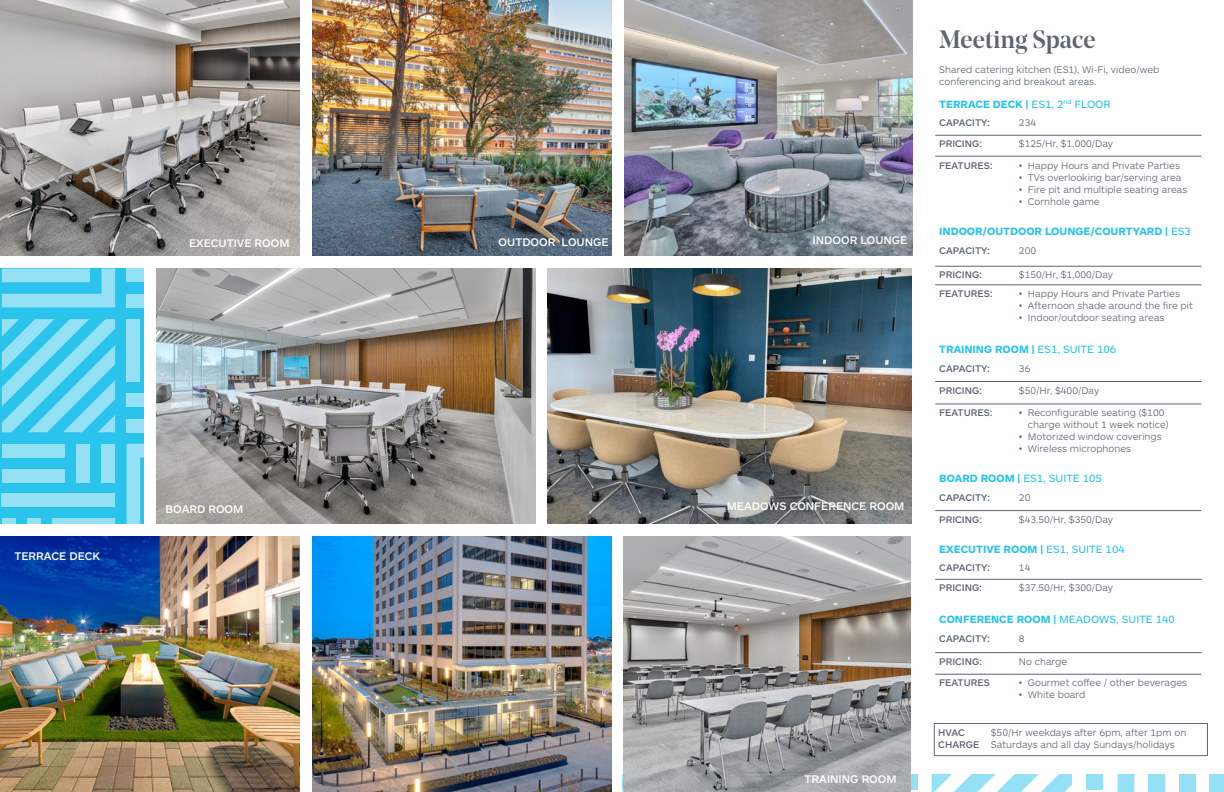
<style>
.page{position:relative;width:1224px;height:792px;background:#fff}
.page>*{position:absolute;margin:0;border:0;box-sizing:border-box;transform-origin:0 0}
.t1{font:500 25px "Noe Display";color:#5c6671}
.t2{font:500 11.5px "ARS Maquette Pro";color:#fff}
.t3{font:700 11px "ARS Maquette Pro";color:#29c3ec}
.t4{font:11px "ARS Maquette Pro";color:#29c3ec}
.t5{font:300 10px/12px "ARS Maquette Pro";color:#5c6671}
.t6{font:500 10px/12px "ARS Maquette Pro";color:#5c6671}
.s1{font-weight:400}
.s2{font-weight:700}
</style>
<div class="page">
<img style="left:624px;top:0;width:288px;height:256px">
<img style="left:312px;top:0;width:300px;height:256px">
<img style="left:156px;top:268px;width:380px;height:256px">
<img style="left:0;top:536px;width:300px;height:256px">
<img style="left:312px;top:536px;width:300px;height:256px">
<img style="left:0;top:0;width:300px;height:256px">
<img style="left:547px;top:268px;width:365px;height:256px">
<div style="left:0;top:269px;width:144px;height:255px;background:#29c3ec"></div>
<div style="left:127px;top:269px;width:17px;height:13px;background:#94e1f6"></div>
<div style="left:127px;top:294px;width:17px;height:13px;background:#94e1f6"></div>
<svg style="left:2px;top:269px;width:113px;height:38px"></svg>
<div style="left:127px;top:319px;width:13px;height:63px;background:#94e1f6"></div>
<div style="left:127px;top:419px;width:17px;height:13px;background:#94e1f6"></div>
<div style="left:127px;top:394px;width:17px;height:13px;background:#94e1f6"></div>
<svg style="left:2px;top:319px;width:113px;height:113px"></svg>
<svg style="left:127px;top:444px;width:17px;height:80px"></svg>
<div style="left:2px;top:444px;width:63px;height:13px;background:#94e1f6"></div>
<div style="left:102px;top:444px;width:13px;height:39px;background:#94e1f6"></div>
<div style="left:76px;top:444px;width:14px;height:39px;background:#94e1f6"></div>
<div style="left:2px;top:469px;width:63px;height:14px;background:#94e1f6"></div>
<div style="left:2px;top:494px;width:113px;height:13px;background:#94e1f6"></div>
<div style="left:2px;top:518px;width:13px;height:6px;background:#94e1f6"></div>
<div style="left:27px;top:518px;width:14px;height:6px;background:#94e1f6"></div>
<div style="left:52px;top:518px;width:63px;height:6px;background:#94e1f6"></div>
<hr style="left:935px;top:381px;width:80px;height:1px;background:#5c6671">
<hr style="left:1015px;top:381px;width:187px;height:1px;background:#5c6671">
<hr style="left:935px;top:404px;width:80px;height:1px;background:#5c6671">
<hr style="left:1015px;top:404px;width:187px;height:1px;background:#5c6671">
<hr style="left:935px;top:510px;width:80px;height:1px;background:#5c6671">
<hr style="left:1015px;top:510px;width:187px;height:1px;background:#5c6671">
<hr style="left:935px;top:579px;width:80px;height:1px;background:#5c6671">
<hr style="left:1015px;top:579px;width:187px;height:1px;background:#5c6671">
<hr style="left:935px;top:652px;width:80px;height:1px;background:#5c6671">
<hr style="left:1015px;top:652px;width:187px;height:1px;background:#5c6671">
<hr style="left:935px;top:135px;width:80px;height:1px;background:#5c6671">
<hr style="left:1015px;top:135px;width:187px;height:1px;background:#5c6671">
<hr style="left:935px;top:156px;width:80px;height:1px;background:#5c6671">
<hr style="left:1015px;top:156px;width:187px;height:1px;background:#5c6671">
<hr style="left:935px;top:266px;width:80px;height:1px;background:#5c6671">
<hr style="left:1015px;top:266px;width:187px;height:1px;background:#5c6671">
<hr style="left:935px;top:285px;width:80px;height:1px;background:#5c6671">
<hr style="left:1015px;top:285px;width:187px;height:1px;background:#5c6671">
<hr style="left:935px;top:674px;width:80px;height:1px;background:#5c6671">
<hr style="left:1015px;top:674px;width:187px;height:1px;background:#5c6671">
<div style="left:869px;top:774px;width:48px;height:16px;background:#94e1f6"></div>
<svg style="left:932px;top:774px;width:140px;height:18px"></svg>
<div style="left:1086px;top:774px;width:17px;height:16px;background:#94e1f6"></div>
<div style="left:1117px;top:774px;width:17px;height:18px;background:#94e1f6"></div>
<div style="left:1148px;top:774px;width:17px;height:18px;background:#94e1f6"></div>
<div style="left:1179px;top:774px;width:17px;height:18px;background:#94e1f6"></div>
<div style="left:1210px;top:774px;width:14px;height:18px;background:#94e1f6"></div>
<img style="left:623px;top:536px;width:288px;height:256px">
<hr style="left:934px;top:723px;width:53px;height:1px;background:#5c6671">
<hr style="left:934px;top:724px;width:1px;height:31px;background:#5c6671">
<hr style="left:987px;top:723px;width:221px;height:1px;background:#5c6671">
<hr style="left:1207px;top:724px;width:1px;height:31px;background:#5c6671">
<hr style="left:934px;top:755px;width:53px;height:1px;background:#5c6671">
<hr style="left:987px;top:755px;width:221px;height:1px;background:#5c6671">
<p class="t2" style="left:189px;top:235px;width:102px">EXECUTIVE ROOM</p>
<p class="t2" style="left:14px;top:549px;width:87px">TERRACE DECK</p>
<p class="t2" style="left:166px;top:502px;width:79px">BOARD ROOM</p>
<p class="t2" style="left:499px;top:235px;width:111px">OUTDOOR LOUNGE</p>
<p class="t2" style="left:813px;top:232px;width:96px">INDOOR LOUNGE</p>
<p class="t2" style="left:727px;top:498px;width:179px">MEADOWS CONFERENCE ROOM</p>
<p class="t2" style="left:805px;top:771px;width:93px">TRAINING ROOM</p>
<h1 class="t1" style="left:939px;top:24px;width:158px">Meeting Space</h1>
<p class="t5" style="left:939px;top:63px;width:222px">Shared catering kitchen (ES1), Wi-Fi, video/web conferencing and breakout areas.</p>
<p class="t3" style="left:939px;top:97px;width:173px">TERRACE DECK | <span class="s1">ES1, 2</span><sup>nd</sup> <span class="s1">FLOOR</span></p>
<p class="t6" style="left:939px;top:116px;width:52px">CAPACITY:</p>
<p class="t5" style="left:1019px;top:117px;width:19px">234</p>
<p class="t6" style="left:939px;top:137px;width:44px">PRICING:</p>
<p class="t5" style="left:1019px;top:137px;width:96px">$125/Hr, $1,000/Day</p>
<p class="t6" style="left:939px;top:159px;width:55px">FEATURES:</p>
<p class="t5" style="left:1019px;top:159px;width:163px">• Happy Hours and Private Parties</p>
<p class="t5" style="left:1019px;top:171px;width:164px">• TVs overlooking bar/serving area</p>
<p class="t5" style="left:1019px;top:183px;width:170px">• Fire pit and multiple seating areas</p>
<p class="t5" style="left:1019px;top:195px;width:82px">• Cornhole game</p>
<p class="t3" style="left:939px;top:224px;width:253px">INDOOR/OUTDOOR LOUNGE/COURTYARD | <span class="s1">ES3</span></p>
<p class="t6" style="left:939px;top:244px;width:52px">CAPACITY:</p>
<p class="t5" style="left:1019px;top:244px;width:19px">200</p>
<p class="t6" style="left:939px;top:268px;width:44px">PRICING:</p>
<p class="t5" style="left:1019px;top:268px;width:96px">$150/Hr, $1,000/Day</p>
<p class="t6" style="left:939px;top:287px;width:55px">FEATURES:</p>
<p class="t5" style="left:1019px;top:287px;width:163px">• Happy Hours and Private Parties</p>
<p class="t5" style="left:1019px;top:299px;width:175px">• Afternoon shade around the fire pit</p>
<p class="t5" style="left:1019px;top:311px;width:147px">• Indoor/outdoor seating areas</p>
<p class="t3" style="left:939px;top:342px;width:178px">TRAINING ROOM | <span class="s1">ES1, SUITE 106</span></p>
<p class="t6" style="left:939px;top:362px;width:52px">CAPACITY:</p>
<p class="t5" style="left:1019px;top:362px;width:13px">36</p>
<p class="t6" style="left:939px;top:384px;width:44px">PRICING:</p>
<p class="t5" style="left:1019px;top:384px;width:82px">$50/Hr, $400/Day</p>
<p class="t6" style="left:939px;top:407px;width:55px">FEATURES:</p>
<p class="t5" style="left:1028px;top:407px;width:142px;text-indent:-9px">• Reconfigurable seating ($100 charge without 1 week notice)</p>
<p class="t5" style="left:1019px;top:431px;width:144px">• Motorized window coverings</p>
<p class="t5" style="left:1019px;top:443px;width:114px">• Wireless microphones</p>
<p class="t4" style="left:939px;top:471px;width:164px"><span class="s2">BOARD ROOM |</span> ES1, SUITE 105</p>
<p class="t6" style="left:939px;top:491px;width:52px">CAPACITY:</p>
<p class="t5" style="left:1019px;top:491px;width:13px">20</p>
<p class="t6" style="left:939px;top:513px;width:44px">PRICING:</p>
<p class="t5" style="left:1019px;top:513px;width:96px">$43.50/Hr, $350/Day</p>
<p class="t3" style="left:939px;top:542px;width:187px">EXECUTIVE ROOM | <span class="s1">ES1, SUITE 104</span></p>
<p class="t6" style="left:939px;top:562px;width:52px">CAPACITY:</p>
<p class="t5" style="left:1019px;top:562px;width:13px">14</p>
<p class="t6" style="left:939px;top:581px;width:44px">PRICING:</p>
<p class="t5" style="left:1019px;top:581px;width:96px">$37.50/Hr, $300/Day</p>
<p class="t4" style="left:939px;top:612px;width:237px"><span class="s2">CONFERENCE ROOM |</span> MEADOWS, SUITE 140</p>
<p class="t6" style="left:939px;top:632px;width:52px">CAPACITY:</p>
<p class="t5" style="left:1019px;top:632px;width:7px">8</p>
<p class="t6" style="left:939px;top:655px;width:44px">PRICING:</p>
<p class="t5" style="left:1019px;top:655px;width:50px">No charge</p>
<p class="t6" style="left:939px;top:676px;width:52px">FEATURES</p>
<p class="t5" style="left:1019px;top:676px;width:170px">• Gourmet coffee / other beverages</p>
<p class="t5" style="left:1019px;top:688px;width:68px">• White board</p>
<p class="t6" style="left:938px;top:726px;width:42px">HVAC<br>CHARGE</p>
<p class="t5" style="left:991px;top:726px;width:197px">$50/Hr weekdays after 6pm, after 1pm on<br>Saturdays and all day Sundays/holidays</p>
</div>
